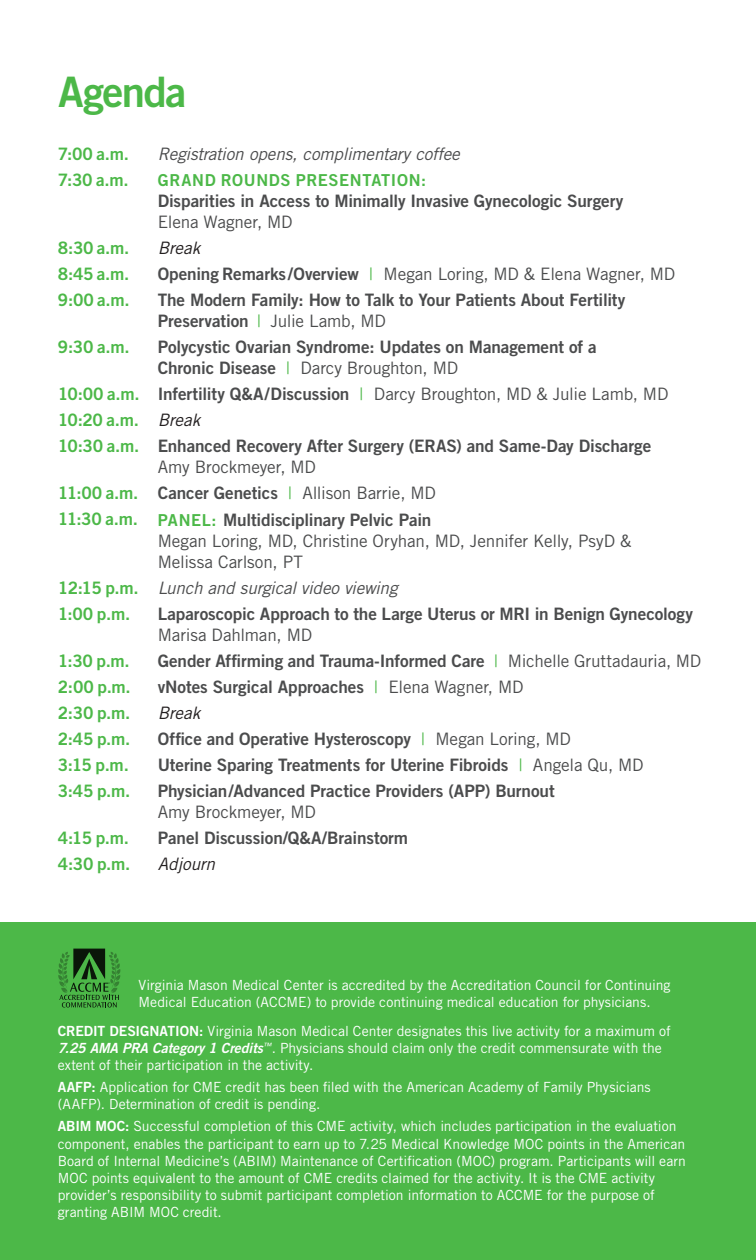
<style>
.page{position:relative;width:756px;height:1260px;background:#fff}
.page>*{position:absolute;margin:0;border:0;box-sizing:border-box;transform-origin:0 0}
.t1{font:42px "Trade Gothic LT Std Bd 2";letter-spacing:-.035em;color:#4cb848}
.t2{font:17.15px/21px "Trade Gothic LT Std Bd 2";letter-spacing:-.005em;color:#4b4c4d}
.t3{font:17.15px/26.1px "Trade Gothic LT Std";letter-spacing:-.01em;color:#4b4c4d}
.t4{font:17.15px "Trade Gothic LT Std Bd 2";letter-spacing:-.02em;color:#4cb848}
.t5{font:italic 17.15px "Trade Gothic LT Std";letter-spacing:-.015em;color:#4b4c4d}
.t6{font:italic 17.15px "Trade Gothic LT Std";color:#231f20}
.t7{font:16.45px "Trade Gothic LT Std Bd 2";letter-spacing:.04em;color:#4cb848}
.t8{font:14px/17.2px "Trade Gothic LT Std";letter-spacing:-.005em;color:#fff}
.s1{font-family:"Trade Gothic LT Std Bd 2"}
.s2{color:#4cb848}
.s3{font-family:"Trade Gothic LT Std";color:#4cb848}
.s4{font-family:"Trade Gothic LT Std"}
.s5{font-family:"Trade Gothic LT Std Bd 2";color:#4cb848}
.s6{font-family:"Trade Gothic LT Std";font-style:italic;color:#231f20}
.s7{font-size:16.45px;color:#4cb848}
.s8{font-family:"Trade Gothic LT Std Bd 2";font-style:normal;color:#4cb848}
.s9{font-family:"Trade Gothic LT Std Bd 2 Obl"}
</style>
<div class="page">
<div style="left:0;top:922px;width:756px;height:338px;background:#4cb848"></div>
<svg style="left:58px;top:949px;width:62px;height:59px"></svg>
<h1 class="t1" style="left:58px;top:66px;width:130px">Agenda</h1>
<p class="t4" style="left:58px;top:143px;width:73px">7:00 a.m.</p>
<p class="t5" style="left:158px;top:144px;width:304px">Registration opens, complimentary coffee</p>
<p class="t4" style="left:58px;top:169px;width:72px">7:30 a.m.</p>
<p class="t7" style="left:158px;top:170px;width:270px">GRAND ROUNDS PRESENTATION:</p>
<p class="t2" style="left:158px;top:190px;width:467px">Disparities in Access to Minimally Invasive Gynecologic Surgery</p>
<p class="t3" style="left:158px;top:209px;width:136px">Elena Wagner, MD</p>
<p class="t4" style="left:58px;top:237px;width:73px">8:30 a.m.</p>
<p class="t6" style="left:158px;top:238px;width:44px">Break</p>
<p class="t4" style="left:58px;top:263px;width:73px">8:45 a.m.</p>
<p class="t3" style="left:158px;top:261px;width:519px"><span class="s1">Opening Remarks/Overview</span> <span class="s2">|</span> Megan Loring, MD &amp; Elena Wagner, MD</p>
<p class="t4" style="left:58px;top:289px;width:73px">9:00 a.m.</p>
<p class="t2" style="left:158px;top:289px;width:469px">The Modern Family: How to Talk to Your Patients About Fertility<br>Preservation <span class="s3">|</span> <span class="s4">Julie Lamb, MD</span></p>
<p class="t4" style="left:58px;top:337px;width:73px">9:30 a.m.</p>
<p class="t2" style="left:158px;top:336px;width:441px">Polycystic Ovarian Syndrome: Updates on Management of a</p>
<p class="t3" style="left:58px;top:355px;width:612px;text-indent:100px"><span class="s1">Chronic Disease</span> <span class="s2">|</span> Darcy Broughton, MD<br><span class="s5">10:00 a.m.</span> <span class="s1">Infertility Q&amp;A/Discussion</span> <span class="s2">|</span> Darcy Broughton, MD &amp; Julie Lamb, MD</p>
<p class="t2" style="left:58px;top:407px;width:595px;line-height:26.1px"><span class="s2">10:20 a.m.</span> <span class="s6">Break<br></span><span class="s2">10:30 a.m.</span> Enhanced Recovery After Surgery (ERAS) and Same-Day Discharge</p>
<p class="t3" style="left:58px;top:454px;width:380px;text-indent:100px">Amy Brockmeyer, MD<br><span class="s5">11:00 a.m.</span> <span class="s1">Cancer Genetics</span> <span class="s2">|</span> Allison Barrie, MD</p>
<p class="t2" style="left:58px;top:509px;width:375px"><span class="s2">11:30 a.m.</span> <span class="s7">PANEL:</span> Multidisciplinary Pelvic Pain</p>
<p class="t3" style="left:158px;top:530px;width:475px;line-height:21px">Megan Loring, MD, Christine Oryhan, MD, Jennifer Kelly, PsyD &amp;<br>Melissa Carlson, PT</p>
<p class="t5" style="left:58px;top:577px;width:341px"><span class="s8">12:15 p.m.</span> Lunch and surgical video viewing</p>
<p class="t4" style="left:58px;top:603px;width:74px">1:00 p.m.</p>
<p class="t2" style="left:158px;top:603px;width:537px">Laparoscopic Approach to the Large Uterus or MRI in Benign Gynecology</p>
<p class="t3" style="left:158px;top:621px;width:156px">Marisa Dahlman, MD</p>
<p class="t4" style="left:58px;top:650px;width:73px">1:30 p.m.</p>
<p class="t2" style="left:158px;top:650px;width:545px">Gender Affirming and Trauma-Informed Care <span class="s3">|</span> <span class="s4">Michelle Gruttadauria, MD</span></p>
<p class="t4" style="left:58px;top:676px;width:74px">2:00 p.m.</p>
<p class="t2" style="left:158px;top:676px;width:367px">vNotes Surgical Approaches <span class="s3">|</span> <span class="s4">Elena Wagner, MD</span></p>
<p class="t4" style="left:58px;top:702px;width:74px">2:30 p.m.</p>
<p class="t6" style="left:158px;top:702px;width:44px">Break</p>
<p class="t4" style="left:58px;top:728px;width:74px">2:45 p.m.</p>
<p class="t2" style="left:158px;top:728px;width:415px">Office and Operative Hysteroscopy <span class="s3">|</span> <span class="s4">Megan Loring, MD</span></p>
<p class="t4" style="left:58px;top:754px;width:72px">3:15 p.m.</p>
<p class="t2" style="left:158px;top:754px;width:488px">Uterine Sparing Treatments for Uterine Fibroids <span class="s3">|</span> <span class="s4">Angela Qu, MD</span></p>
<p class="t4" style="left:58px;top:780px;width:74px">3:45 p.m.</p>
<p class="t2" style="left:158px;top:780px;width:399px">Physician/Advanced Practice Providers (APP) Burnout</p>
<p class="t3" style="left:158px;top:798px;width:160px">Amy Brockmeyer, MD</p>
<p class="t4" style="left:58px;top:827px;width:73px">4:15 p.m.</p>
<p class="t2" style="left:158px;top:827px;width:252px">Panel Discussion/Q&amp;A/Brainstorm</p>
<p class="t4" style="left:58px;top:853px;width:74px">4:30 p.m.</p>
<p class="t6" style="left:158px;top:853px;width:59px">Adjourn</p>
<p class="t8" style="left:139px;top:976px;width:534px">Virginia Mason Medical Center is accredited by the Accreditation Council for Continuing<br>Medical Education (ACCME) to provide continuing medical education for physicians.</p>
<p class="t8" style="left:58px;top:1022px;width:614px"><span class="s1">CREDIT DESIGNATION:</span> Virginia Mason Medical Center designates this live activity for a maximum of<br><span class="s9">7.25 AMA PRA Category 1 Credits</span><sup>™</sup>. Physicians should claim only the credit commensurate with the extent of their participation in the activity.</p>
<p class="t8" style="left:58px;top:1078px;width:594px"><span class="s1">AAFP:</span> Application for CME credit has been filed with the American Academy of Family Physicians (AAFP). Determination of credit is pending.</p>
<p class="t8" style="left:58px;top:1118px;width:630px"><span class="s1">ABIM MOC:</span> Successful completion of this CME activity, which includes participation in the evaluation component, enables the participant to earn up to 7.25 Medical Knowledge MOC points in the American Board of Internal Medicine’s (ABIM) Maintenance of Certification (MOC) program. Participants will earn MOC points equivalent to the amount of CME credits claimed for the activity. It is the CME activity provider’s responsibility to submit participant completion information to ACCME for the purpose of granting ABIM MOC credit.</p>
</div>
